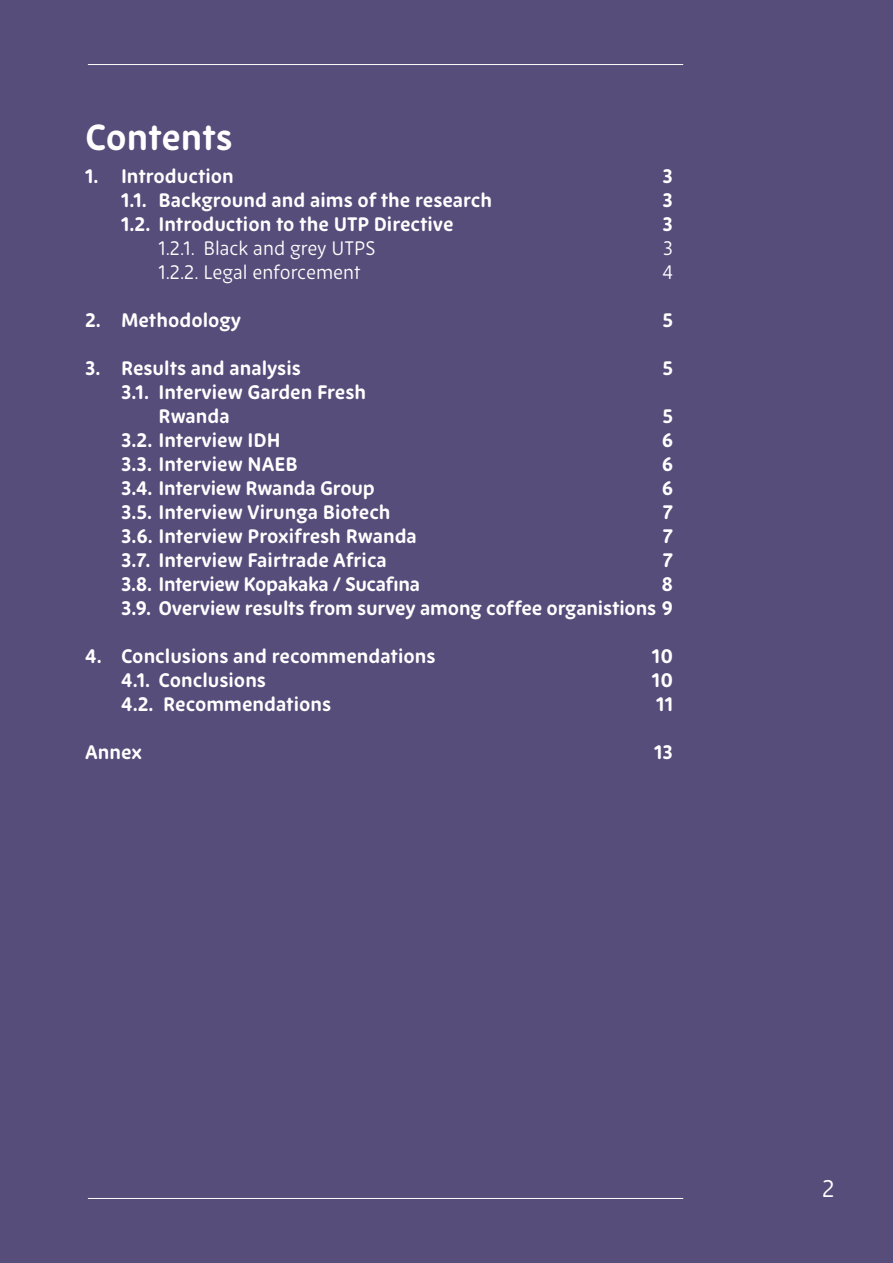
<style>
.page{position:relative;width:893px;height:1263px;background:#564d7a}
.page>*{position:absolute;margin:0;border:0;box-sizing:border-box;transform-origin:0 0}
.t1{font:700 36px "New Zen";letter-spacing:-.005em;color:#fff}
.t2{font:24px "New Zen";color:#fff}
.t3{font:700 19.5px/24px "New Zen";color:#fff}
.t4{font:19.5px "New Zen";color:#fff}
.t5{font:700 19.5px "New Zen";letter-spacing:-.02em;color:#fff}
</style>
<div class="page">
<hr style="left:88px;top:1198px;width:595px;height:1px;background:#fff">
<hr style="left:88px;top:64px;width:595px;height:1px;background:#fff">
<h1 class="t1" style="left:85px;top:115px;width:149px">Contents</h1>
<p class="t3" style="left:85px;top:164px;width:150px">1. Introduction</p>
<p class="t3" style="left:663px;top:164px;width:12px">3</p>
<p class="t3" style="left:121px;top:188px;width:373px">1.1. Background and aims of the research</p>
<p class="t3" style="left:663px;top:188px;width:12px">3</p>
<p class="t3" style="left:121px;top:212px;width:334px">1.2. Introduction to the UTP Directive</p>
<p class="t3" style="left:663px;top:212px;width:12px">3</p>
<p class="t4" style="left:159px;top:237px;width:218px">1.2.1. Black and grey UTPS</p>
<p class="t4" style="left:663px;top:237px;width:11px">3</p>
<p class="t4" style="left:159px;top:261px;width:204px">1.2.2. Legal enforcement</p>
<p class="t4" style="left:662px;top:261px;width:12px">4</p>
<p class="t3" style="left:85px;top:308px;width:158px">2. Methodology</p>
<p class="t3" style="left:662px;top:308px;width:12px">5</p>
<p class="t3" style="left:85px;top:356px;width:217px">3. Results and analysis</p>
<p class="t3" style="left:662px;top:356px;width:12px">5</p>
<p class="t3" style="left:159px;top:380px;width:209px;text-indent:-37px">3.1. Interview Garden Fresh<br>Rwanda</p>
<p class="t3" style="left:662px;top:404px;width:12px">5</p>
<p class="t3" style="left:121px;top:428px;width:161px">3.2. Interview IDH</p>
<p class="t3" style="left:662px;top:428px;width:13px">6</p>
<p class="t3" style="left:121px;top:452px;width:178px">3.3. Interview NAEB</p>
<p class="t3" style="left:662px;top:452px;width:13px">6</p>
<p class="t3" style="left:121px;top:476px;width:255px">3.4. Interview Rwanda Group</p>
<p class="t3" style="left:662px;top:476px;width:13px">6</p>
<p class="t3" style="left:121px;top:500px;width:271px">3.5. Interview Virunga Biotech</p>
<p class="t3" style="left:663px;top:500px;width:12px">7</p>
<p class="t3" style="left:121px;top:524px;width:297px">3.6. Interview Proxifresh Rwanda</p>
<p class="t3" style="left:663px;top:524px;width:12px">7</p>
<p class="t3" style="left:121px;top:548px;width:267px">3.7. Interview Fairtrade Africa</p>
<p class="t3" style="left:663px;top:548px;width:12px">7</p>
<p class="t5" style="left:121px;top:572px;width:300px">3.8. Interview Kopakaka / Sucafina</p>
<p class="t3" style="left:121px;top:572px;width:554px;text-align:right">8<br>3.9. Overview results from survey among coffee organistions 9</p>
<p class="t3" style="left:85px;top:644px;width:352px">4. Conclusions and recommendations</p>
<p class="t3" style="left:652px;top:644px;width:23px">10</p>
<p class="t3" style="left:121px;top:668px;width:147px">4.1. Conclusions</p>
<p class="t3" style="left:652px;top:668px;width:23px">10</p>
<p class="t3" style="left:121px;top:692px;width:212px">4.2. Recommendations</p>
<p class="t3" style="left:656px;top:692px;width:18px">11</p>
<p class="t3" style="left:85px;top:740px;width:59px">Annex</p>
<p class="t3" style="left:654px;top:740px;width:20px">13</p>
<p class="t2" style="left:822px;top:1175px;width:14px">2</p>
</div>
